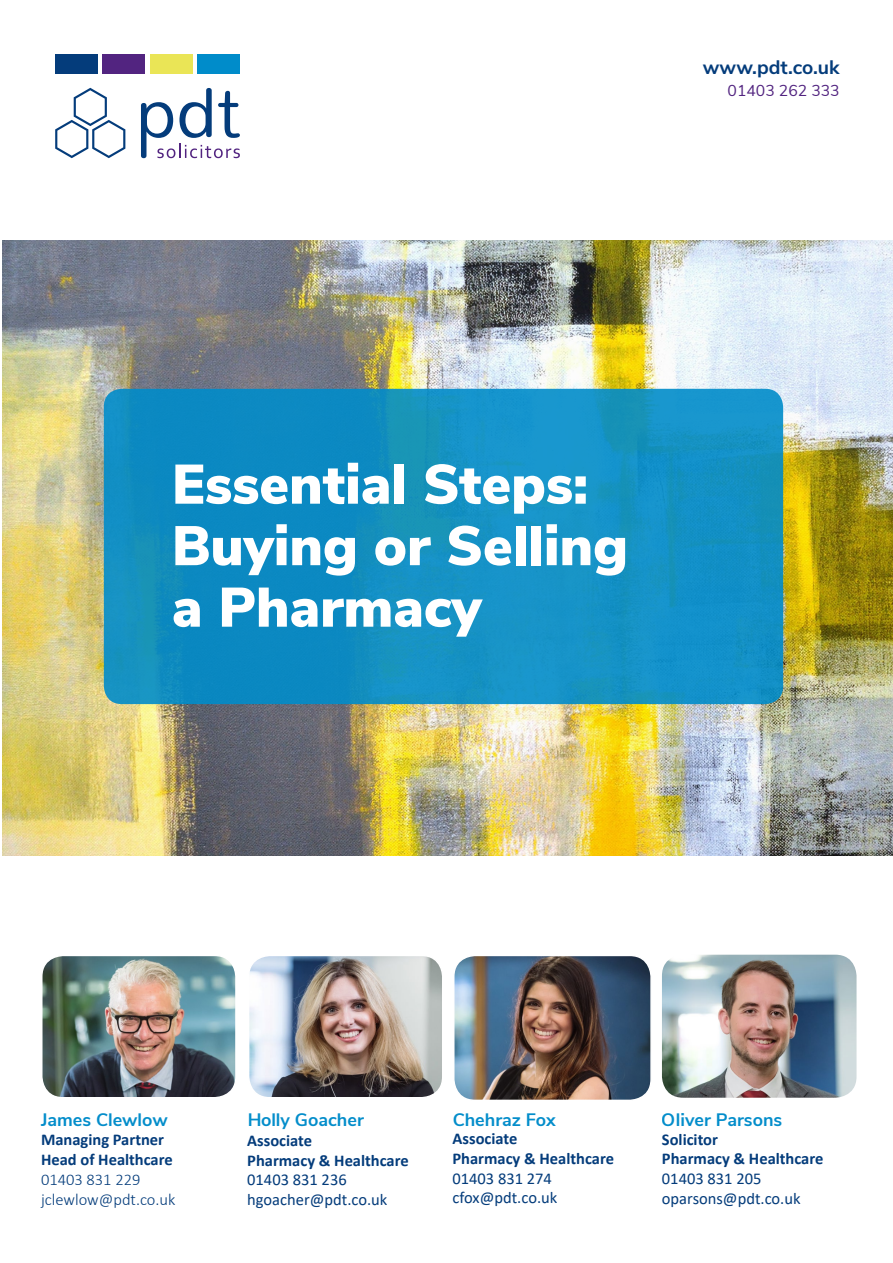
<style>
.page{position:relative;width:893px;height:1263px;background:#fff}
.page>*{position:absolute;margin:0;border:0;box-sizing:border-box;transform-origin:0 0}
.t1{font:900 55.5px/61.5px "Nunito Sans";color:#fff}
.t2{font:700 19.5px "Nunito Sans";color:#043c7b}
.t3{font:700 18px "Nunito Sans";color:#008cca}
.t4{font:700 16.5px/19.8px "Calibri";color:#043c7b}
.t5{font:16.5px/19.8px "Calibri";color:#043c7b}
.t6{font:300 16.5px/19.8px "Calibri";color:#043c7b}
.t7{font:15.75px "Nunito Sans";color:#522480}
</style>
<div class="page">
<img style="left:2px;top:240px;width:891px;height:616px">
<svg style="left:55px;top:88px;width:70px;height:70px"></svg>
<div style="left:55px;top:54px;width:43px;height:20px;background:#043c7b"></div>
<div style="left:103px;top:54px;width:42px;height:20px;background:#522480"></div>
<div style="left:150px;top:54px;width:43px;height:20px;background:#eae556"></div>
<div style="left:197px;top:54px;width:43px;height:20px;background:#008cca"></div>
<svg style="left:141px;top:88px;width:99px;height:70px"></svg>
<div style="left:104px;top:389px;width:679px;height:315px;background:#1491c3;border-radius:18px"></div>
<img style="left:44px;top:958px;width:190px;height:137px">
<div style="left:41px;top:955px;width:196px;height:143px;border:2px solid #fff;border-radius:21px"></div>
<img style="left:251px;top:958px;width:189px;height:137px">
<div style="left:248px;top:955px;width:195px;height:143px;border:2px solid #fff;border-radius:21px"></div>
<img style="left:456px;top:958px;width:193px;height:140px">
<div style="left:453px;top:955px;width:199px;height:146px;border:2px solid #fff;border-radius:21px"></div>
<img style="left:662px;top:955px;width:194px;height:143px">
<p class="t2" style="left:703px;top:53px;width:138px">www.pdt.co.uk</p>
<p class="t7" style="left:728px;top:79px;width:114px">01403 262 333</p>
<h1 class="t1" style="left:172px;top:451px;width:458px">Essential Steps:<br>Buying or Selling a Pharmacy</h1>
<p class="t3" style="left:41px;top:1106px;width:128px">James Clewlow</p>
<p class="t4" style="left:41px;top:1130px;width:133px">Managing Partner<br>Head of Healthcare</p>
<p class="t6" style="left:41px;top:1169px;width:136px">01403 831 229 jclewlow@pdt.co.uk</p>
<p class="t3" style="left:247px;top:1106px;width:118px">Holly Goacher</p>
<p class="t3" style="left:452px;top:1106px;width:105px">Chehraz Fox</p>
<p class="t4" style="left:452px;top:1128px;width:163px">Associate<br>Pharmacy &amp; Healthcare</p>
<p class="t5" style="left:452px;top:1168px;width:106px">01403 831 274 cfox@pdt.co.uk</p>
<p class="t4" style="left:247px;top:1130px;width:163px">Associate<br>Pharmacy &amp; Healthcare</p>
<p class="t5" style="left:247px;top:1170px;width:142px">01403 831 236 hgoacher@pdt.co.uk</p>
<p class="t3" style="left:662px;top:1106px;width:122px">Oliver Parsons</p>
<p class="t4" style="left:662px;top:1129px;width:163px">Solicitor<br>Pharmacy &amp; Healthcare</p>
<p class="t5" style="left:662px;top:1168px;width:140px">01403 831 205 oparsons@pdt.co.uk</p>
</div>
